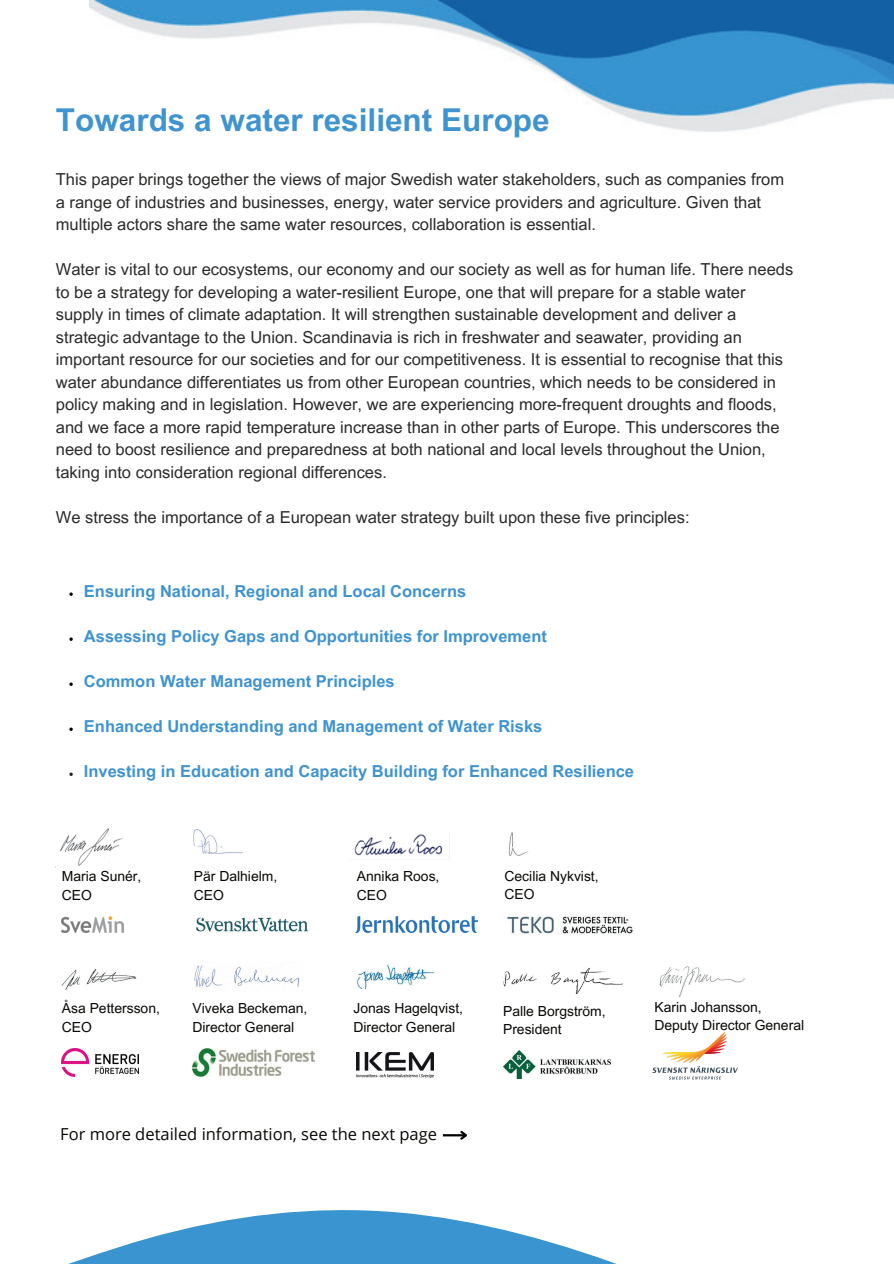
<style>
.page{position:relative;width:894px;height:1264px;background:#fff}
.page>*{position:absolute;margin:0;border:0;box-sizing:border-box;transform-origin:0 0}
.t1{font:700 31.5px "Arial MT Pro";color:#3f93cf}
.t2{font:16.5px/22.5px "Arial MT Pro";color:#2b2a29}
.t3{font:700 16.5px "Arial MT Pro";color:#3f93cf}
.t4{font:16.5px "Open Sans";color:#080704}
.t5{font:13.95px/18.5px "Arial MT Pro";color:#080704}
</style>
<div class="page">
<svg style="left:71px;top:1210px;width:543px;height:53px;fill:#3a94d0"></svg>
<img style="left:89px;top:0;width:804px;height:132px">
<div style="left:136px;top:76px;width:283px;height:282px;background:#fff;border-radius:10px"></div>
<svg style="left:69px;top:592px;width:4px;height:4px"></svg>
<svg style="left:69px;top:637px;width:4px;height:4px"></svg>
<svg style="left:69px;top:682px;width:4px;height:4px"></svg>
<svg style="left:69px;top:727px;width:4px;height:4px"></svg>
<svg style="left:69px;top:772px;width:4px;height:4px"></svg>
<img style="left:62px;top:969px;width:75px;height:22px">
<img style="left:62px;top:1048px;width:76px;height:28px">
<img style="left:194px;top:965px;width:106px;height:23px">
<img style="left:62px;top:916px;width:62px;height:16px">
<img style="left:196px;top:917px;width:112px;height:15px">
<img style="left:357px;top:1052px;width:76px;height:25px">
<img style="left:356px;top:916px;width:121px;height:16px">
<img style="left:192px;top:1048px;width:122px;height:28px">
<img style="left:194px;top:829px;width:48px;height:24px">
<img style="left:55px;top:828px;width:68px;height:39px">
<img style="left:357px;top:964px;width:78px;height:24px">
<img style="left:354px;top:834px;width:89px;height:22px">
<img style="left:503px;top:1050px;width:107px;height:28px">
<img style="left:652px;top:1032px;width:85px;height:47px">
<img style="left:659px;top:966px;width:86px;height:32px">
<img style="left:507px;top:916px;width:126px;height:18px">
<img style="left:508px;top:832px;width:20px;height:24px">
<img style="left:503px;top:967px;width:120px;height:26px">
<hr style="left:443px;top:1134px;width:23px;height:2px;background:#000">
<svg style="left:458px;top:1130px;width:9px;height:10px"></svg>
<h1 class="t1" style="left:56px;top:101px;width:495px">Towards a water resilient Europe</h1>
<p class="t2" style="left:56px;top:169px;width:729px">This paper brings together the views of major Swedish water stakeholders, such as companies from a range of industries and businesses, energy, water service providers and agriculture. Given that multiple actors share the same water resources, collaboration is essential.</p>
<p class="t2" style="left:56px;top:259px;width:738px">Water is vital to our ecosystems, our economy and our society as well as for human life. There needs to be a strategy for developing a water-resilient Europe, one that will prepare for a stable water supply in times of climate adaptation. It will strengthen sustainable development and deliver a strategic advantage to the Union. Scandinavia is rich in freshwater and seawater, providing an important resource for our societies and for our competitiveness. It is essential to recognise that this water abundance differentiates us from other European countries, which needs to be considered in policy making and in legislation. However, we are experiencing more-frequent droughts and floods, and we face a more rapid temperature increase than in other parts of Europe. This underscores the need to boost resilience and preparedness at both national and local levels throughout the Union, taking into consideration regional differences.</p>
<p class="t2" style="left:56px;top:506px;width:635px">We stress the importance of a European water strategy built upon these five principles:</p>
<p class="t3" style="left:84px;top:581px;width:384px">Ensuring National, Regional and Local Concerns</p>
<p class="t3" style="left:84px;top:626px;width:464px">Assessing Policy Gaps and Opportunities for Improvement</p>
<p class="t3" style="left:84px;top:671px;width:312px">Common Water Management Principles</p>
<p class="t3" style="left:84px;top:716px;width:460px">Enhanced Understanding and Management of Water Risks</p>
<p class="t3" style="left:84px;top:761px;width:551px">Investing in Education and Capacity Building for Enhanced Resilience</p>
<p class="t5" style="left:62px;top:867px;width:81px">Maria Sunér,<br>CEO</p>
<p class="t5" style="left:194px;top:867px;width:85px">Pär Dalhielm,<br>CEO</p>
<p class="t5" style="left:357px;top:867px;width:84px">Annika Roos,<br>CEO</p>
<p class="t5" style="left:504px;top:867px;width:96px">Cecilia Nykvist,<br>CEO</p>
<p class="t5" style="left:62px;top:999px;width:99px">Åsa Pettersson,<br>CEO</p>
<p class="t5" style="left:353px;top:999px;width:111px">Jonas Hagelqvist,<br>Director General</p>
<p class="t5" style="left:192px;top:999px;width:116px">Viveka Beckeman,<br>Director General</p>
<p class="t5" style="left:503px;top:1002px;width:104px">Palle Borgström,<br>President</p>
<p class="t5" style="left:654px;top:998px;width:151px">Karin Johansson,<br>Deputy Director General</p>
<p class="t4" style="left:60px;top:1122px;width:378px">For more detailed information, see the next page</p>
</div>
